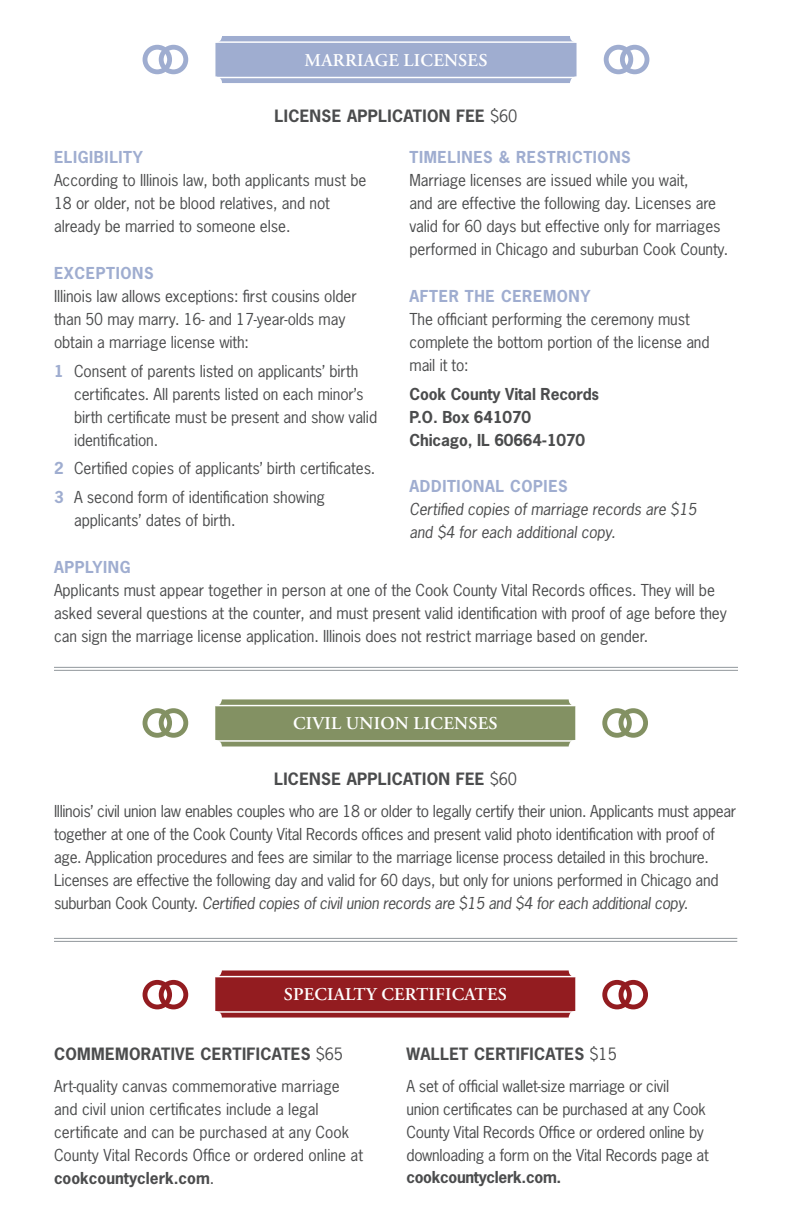
<style>
.page{position:relative;width:792px;height:1224px;background:#fff}
.page>*{position:absolute;margin:0;border:0;box-sizing:border-box;transform-origin:0 0}
.t1{font:600 18px "Adobe Garamond Pro";letter-spacing:.015em;color:#fff}
.t2{font:700 16px "News Gothic Std";letter-spacing:.02em;color:#4b4c4d}
.t3{font:15.6px/23px "News Gothic Std";letter-spacing:-.01em;color:#4b4c4d}
.t4{font:700 15.6px "News Gothic Std";letter-spacing:.04em;color:#9fadd0}
.t5{font:700 15.6px/23px "News Gothic Std";letter-spacing:-.01em;color:#4b4c4d}
.t6{font:italic 15.6px/23px "News Gothic Std";letter-spacing:-.01em;color:#4b4c4d}
.s1{font-weight:400}
.s2{font-weight:700;color:#9fadd0}
.s3{font-style:italic}
.s4{font-weight:700}
</style>
<div class="page">
<div style="left:215px;top:36px;width:362px;height:47px;background:#9fadd0;border-radius:7px"></div>
<hr style="left:215px;top:77px;width:365px;height:1px;background:#fff">
<hr style="left:212px;top:41px;width:365px;height:2px;background:#fff">
<div style="left:143px;top:45px;width:29px;height:29px;border:5px solid #9fadd0;border-radius:50%"></div>
<div style="left:159px;top:45px;width:29px;height:29px;border:5px solid #9fadd0;border-radius:50%"></div>
<hr style="left:54px;top:667px;width:684px;height:1px;background:#91979c">
<hr style="left:54px;top:670px;width:684px;height:1px;background:#91979c">
<div style="left:604px;top:45px;width:29px;height:29px;border:5px solid #9fadd0;border-radius:50%"></div>
<div style="left:620px;top:45px;width:29px;height:29px;border:5px solid #9fadd0;border-radius:50%"></div>
<div style="left:215px;top:699px;width:360px;height:48px;background:#839163;border-radius:7px"></div>
<hr style="left:215px;top:740px;width:360px;height:2px;background:#fff">
<hr style="left:215px;top:705px;width:360px;height:1px;background:#fff">
<div style="left:143px;top:708px;width:29px;height:30px;border:5px solid #839163;border-radius:50%"></div>
<div style="left:159px;top:708px;width:29px;height:30px;border:5px solid #839163;border-radius:50%"></div>
<div style="left:602px;top:708px;width:30px;height:30px;border:5px solid #839163;border-radius:50%"></div>
<div style="left:619px;top:708px;width:29px;height:30px;border:5px solid #839163;border-radius:50%"></div>
<hr style="left:54px;top:938px;width:683px;height:1px;background:#91979c">
<hr style="left:54px;top:941px;width:683px;height:1px;background:#91979c">
<div style="left:143px;top:980px;width:29px;height:29px;border:5px solid #931c20;border-radius:50%"></div>
<div style="left:159px;top:980px;width:29px;height:29px;border:5px solid #931c20;border-radius:50%"></div>
<div style="left:215px;top:970px;width:360px;height:48px;background:#931c20;border-radius:7px"></div>
<hr style="left:215px;top:1011px;width:360px;height:2px;background:#fff">
<hr style="left:215px;top:976px;width:360px;height:1px;background:#fff">
<div style="left:602px;top:980px;width:30px;height:29px;border:5px solid #931c20;border-radius:50%"></div>
<div style="left:619px;top:980px;width:29px;height:29px;border:5px solid #931c20;border-radius:50%"></div>
<p class="t1" style="left:305px;top:50px;width:29px">MARRIAGE</p>
<p class="t1" style="left:404px;top:50px;width:12px">LICENSES</p>
<p class="t2" style="left:275px;top:105px;width:158px">LICENSE APPLICATION</p>
<p class="t2" style="left:456px;top:105px;width:63px">FEE <span class="s1">$60</span></p>
<p class="t4" style="left:54px;top:147px;width:27px">ELIGIBI</p>
<p class="t4" style="left:109px;top:147px;width:35px">LITY</p>
<p class="t3" style="left:54px;top:169px;width:314px">According to Illinois law, both applicants must be<br>18 or older, not be blood relatives, and not already be married to someone else.</p>
<p class="t4" style="left:54px;top:263px;width:72px">EXCEPTION</p>
<p class="t4" style="left:144px;top:263px;width:11px">S</p>
<p class="t3" style="left:54px;top:284px;width:304px">Illinois law allows exceptions: first cousins older than 50 may marry. 16- and 17-year-olds may obtain a marriage license with:</p>
<p class="t3" style="left:74px;top:359px;width:305px;text-indent:-20px"><span class="s2">1</span> Consent of parents listed on applicants’ birth certificates. All parents listed on each minor’s birth certificate must be present and show valid identification.</p>
<p class="t3" style="left:54px;top:454px;width:323px;line-height:28.8px"><span class="s2">2</span> Certified copies of applicants’ birth certificates.<br><span class="s2">3</span> A second form of identification showing</p>
<p class="t3" style="left:74px;top:509px;width:163px">applicants’ dates of birth.</p>
<p class="t4" style="left:410px;top:147px;width:194px">TIMELINES &amp; RESTRICTION</p>
<p class="t4" style="left:621px;top:147px;width:11px">S</p>
<p class="t3" style="left:410px;top:169px;width:320px">Marriage licenses are issued while you wait,<br>and are effective the following day. Licenses are valid for 60 days but effective only for marriages performed in Chicago and suburban Cook County.</p>
<p class="t4" style="left:410px;top:286px;width:114px">AFTER THE CERE</p>
<p class="t4" style="left:543px;top:286px;width:49px">MONY</p>
<p class="t3" style="left:410px;top:307px;width:302px">The officiant performing the ceremony must complete the bottom portion of the license and mail it to:</p>
<p class="t5" style="left:410px;top:382px;width:191px">Cook County Vital Records<br>P.O. Box 641070<br>Chicago, IL 60664-1070</p>
<p class="t4" style="left:410px;top:476px;width:58px">ADDITIONA</p>
<p class="t4" style="left:495px;top:476px;width:74px">L COPIES</p>
<p class="t6" style="left:410px;top:498px;width:289px">Certified copies of marriage records are $15 and $4 for each additional copy.</p>
<p class="t4" style="left:54px;top:557px;width:59px">APPLYING</p>
<p class="t3" style="left:54px;top:578px;width:674px">Applicants must appear together in person at one of the Cook County Vital Records offices. They will be asked several questions at the counter, and must present valid identification with proof of age before they can sign the marriage license application. Illinois does not restrict marriage based on gender.</p>
<p class="t1" style="left:293px;top:713px;width:206px">CIVIL UNION LICENSES</p>
<p class="t2" style="left:274px;top:769px;width:158px">LICENSE APPLICATION</p>
<p class="t2" style="left:456px;top:769px;width:63px">FEE <span class="s1">$60</span></p>
<p class="t3" style="left:54px;top:800px;width:684px">Illinois’ civil union law enables couples who are 18 or older to legally certify their union. Applicants must appear together at one of the Cook County Vital Records offices and present valid photo identification with proof of age. Application procedures and fees are similar to the marriage license process detailed in this brochure.<br>Licenses are effective the following day and valid for 60 days, but only for unions performed in Chicago and suburban Cook County. <span class="s3">Certified copies of civil union records are $15 and $4 for each additional copy.</span></p>
<p class="t1" style="left:284px;top:984px;width:32px">SPECIALT</p>
<p class="t1" style="left:366px;top:984px;width:27px">Y CERTI</p>
<p class="t1" style="left:435px;top:984px;width:21px">FICATES</p>
<p class="t2" style="left:54px;top:1044px;width:87px">COMMEMORA</p>
<p class="t2" style="left:161px;top:1044px;width:184px">TIVE CERTIFICATES <span class="s1">$65</span></p>
<p class="t3" style="left:54px;top:1075px;width:311px">Art-quality canvas commemorative marriage and civil union certificates include a legal certificate and can be purchased at any Cook County Vital Records Office or ordered online at <span class="s4">cookcountyclerk.com</span>.</p>
<p class="t2" style="left:406px;top:1044px;width:212px">WALLET CERTIFICATES <span class="s1">$15</span></p>
<p class="t3" style="left:406px;top:1075px;width:304px">A set of official wallet-size marriage or civil<br>union certificates can be purchased at any Cook County Vital Records Office or ordered online by downloading a form on the Vital Records page at</p>
<p class="t5" style="left:406px;top:1166px;width:156px">cookcountyclerk.com.</p>
</div>
